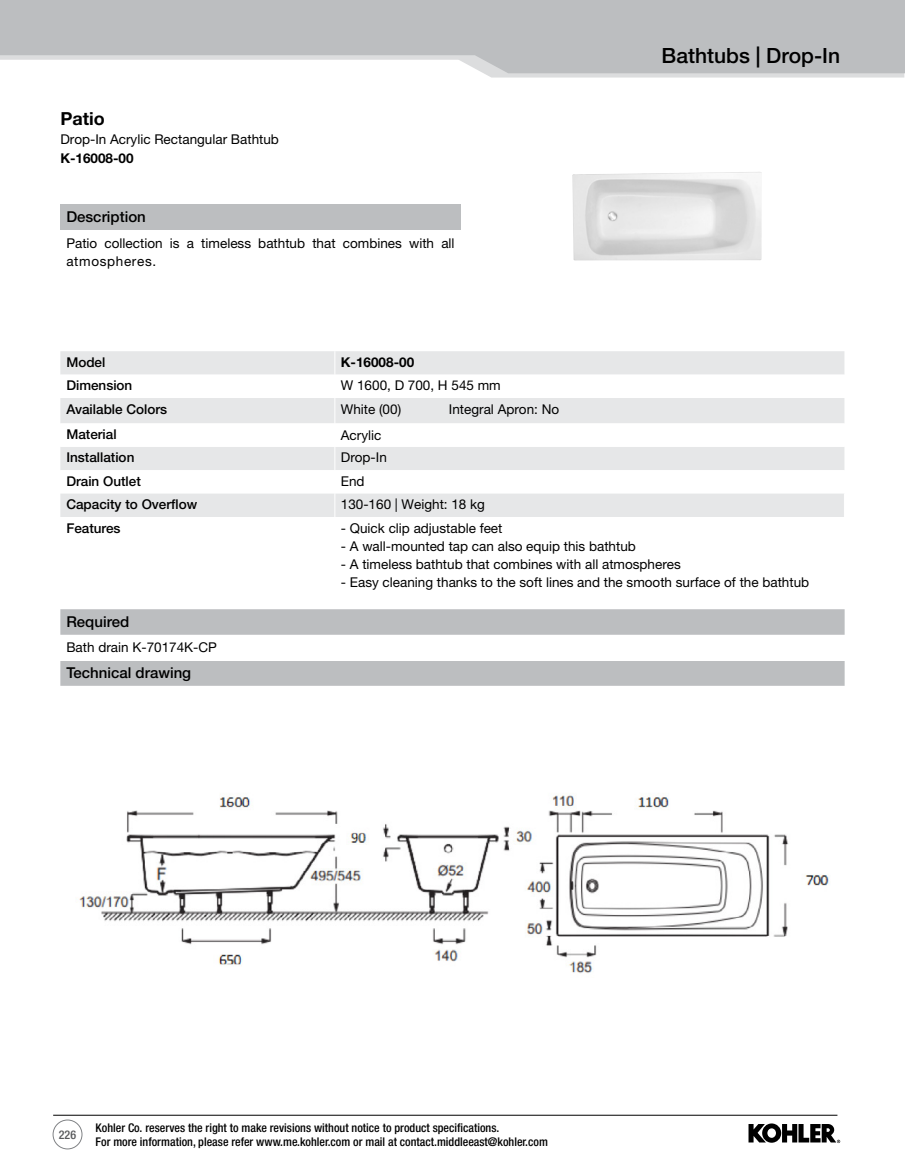
<style>
.page{position:relative;width:905px;height:1175px;background:#fff}
.page>*{position:absolute;margin:0;border:0;box-sizing:border-box;transform-origin:0 0}
.t1{font:500 21px "Helvetica Neue LT Pro";color:#000}
.t2{font:700 18px "Helvetica Neue LT Pro";color:#000}
.t3{font:500 15px "Helvetica Neue LT Pro";color:#000}
.t4{font:13.5px/23.4px "Helvetica Neue LT Pro";color:#000}
.t5{font:500 13.5px "Helvetica Neue LT Pro";color:#000}
.t6{font:700 13.5px "Helvetica Neue LT Pro";color:#000}
.t7{font:500 condensed 12px/13.5px "Helvetica Neue LT Pro";color:#000}
.t8{font:500 condensed 12px "Helvetica Neue LT Pro";color:#58595b}
.s1{font-weight:700}
</style>
<div class="page">
<hr style="left:53px;top:1115px;width:784px;height:1px;background:#000">
<svg style="left:748px;top:1123px;width:92px;height:20px"></svg>
<div style="left:53px;top:1119px;width:29px;height:30px;border:1px solid #808285;border-radius:50%"></div>
<div style="left:60px;top:204px;width:400px;height:25px;background:#bcbec0"></div>
<svg style="left:60px;top:351px;width:785px;height:166px"></svg>
<div style="left:60px;top:609px;width:784px;height:77px;background:#bcbec0"></div>
<div style="left:60px;top:634px;width:784px;height:26px;background:#fff"></div>
<img style="left:79px;top:795px;width:750px;height:178px">
<img style="left:572px;top:172px;width:189px;height:88px">
<svg style="left:484px;top:73px;width:420px;height:5px;background:#dddedf"></svg>
<svg style="left:0;top:0;width:904px;height:73px;background:#c3c5c7"></svg>
<p class="t2" style="left:60px;top:107px;width:46px">Patio</p>
<p class="t4" style="left:60px;top:129px;width:220px;line-height:19.2px">Drop-In Acrylic Rectangular Bathtub<br><span class="s1">K-16008-00</span></p>
<p class="t3" style="left:66px;top:208px;width:81px">Description</p>
<p class="t4" style="left:66px;top:234px;width:390px;line-height:18px">Patio collection is a timeless bathtub that combines with all atmospheres.</p>
<p class="t5" style="left:66px;top:354px;width:41px">Model</p>
<p class="t6" style="left:341px;top:354px;width:75px">K-16008-00</p>
<p class="t5" style="left:66px;top:377px;width:68px">Dimension</p>
<p class="t4" style="left:341px;top:373px;width:161px">W 1600, D 700, H 545 mm</p>
<p class="t5" style="left:66px;top:401px;width:102px">Available Colors</p>
<p class="t4" style="left:341px;top:397px;width:62px">White (00)</p>
<p class="t4" style="left:449px;top:397px;width:112px">Integral Apron: No</p>
<p class="t5" style="left:66px;top:426px;width:52px">Material</p>
<p class="t5" style="left:66px;top:449px;width:70px">Installation</p>
<p class="t5" style="left:66px;top:473px;width:76px">Drain Outlet</p>
<p class="t4" style="left:341px;top:423px;width:48px">Acrylic<br>Drop-In<br>End</p>
<p class="t1" style="left:661px;top:43px;width:180px">Bathtubs | Drop-In</p>
<p class="t5" style="left:66px;top:496px;width:132px">Capacity to Overflow</p>
<p class="t4" style="left:341px;top:492px;width:146px">130-160 | Weight: 18 kg</p>
<p class="t5" style="left:66px;top:520px;width:56px">Features</p>
<p class="t4" style="left:341px;top:516px;width:163px">- Quick clip adjustable feet</p>
<p class="t4" style="left:341px;top:534px;width:296px">- A wall-mounted tap can also equip this bathtub</p>
<p class="t4" style="left:341px;top:552px;width:341px">- A timeless bathtub that combines with all atmospheres</p>
<p class="t4" style="left:341px;top:570px;width:470px">- Easy cleaning thanks to the soft lines and the smooth surface of the bathtub</p>
<p class="t3" style="left:66px;top:613px;width:64px">Required</p>
<p class="t4" style="left:66px;top:635px;width:152px">Bath drain K-70174K-CP</p>
<p class="t3" style="left:66px;top:664px;width:126px">Technical drawing</p>
<p class="t8" style="left:59px;top:1127px;width:19px">226</p>
<p class="t7" style="left:96px;top:1120px;width:454px">Kohler Co. reserves the right to make revisions without notice to product specifications.<br>For more information, please refer www.me.kohler.com or mail at contact.middleeast@kohler.com</p>
</div>
